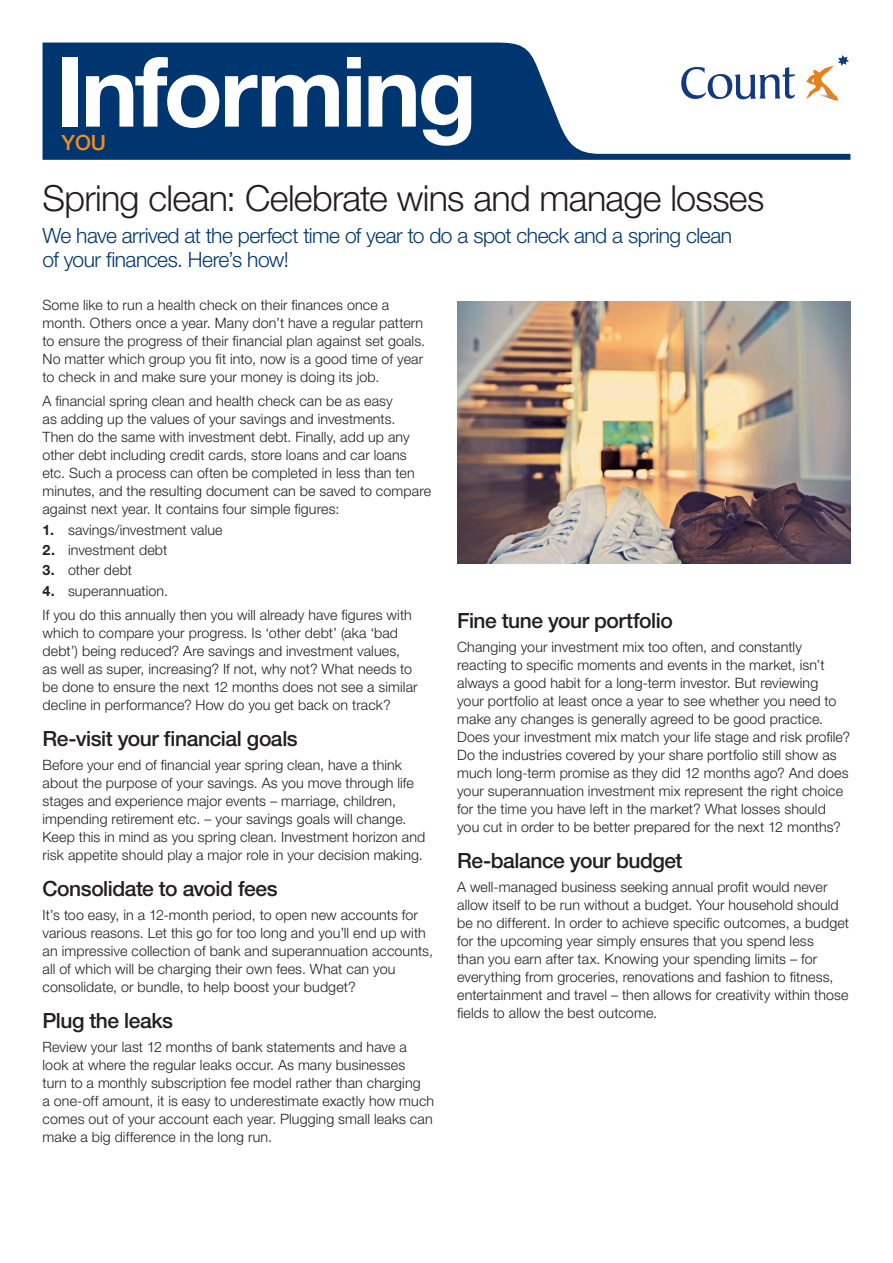
<style>
.page{position:relative;width:893px;height:1263px;background:#fff}
.page>*{position:absolute;margin:0;border:0;box-sizing:border-box;transform-origin:0 0}
._01_Count_Inform_Hea{font:700 97.5px "Helvetica Neue LT";letter-spacing:-.035em;color:#fff}
._03_Count_Heading01{font:300 36px "Helvetica Neue LT";letter-spacing:-.02em;color:#231f20}
._03_Count_Heading02{font:500 21px "Helvetica Neue LT";letter-spacing:-.02em;color:#231f20}
._01_Count_FF_introPa{font:300 21px/24px "Helvetica Neue LT";letter-spacing:-.025em;color:#003670}
._07_Count_header_tab{font:500 21px "Helvetica Neue LT";color:#f68b1f}
._01_Count_body{font:300 14.25px/18px "Helvetica Neue LT";letter-spacing:.01em;color:#231f20}
.s1{font-weight:700}
</style>
<div class="page">
<svg style="left:43px;top:43px;width:807px;height:117px;fill:#003670"></svg>
<div style="left:680px;top:47px;width:170px;height:55px;background:#fff"></div>
<svg style="left:681px;top:67px;width:114px;height:32px"></svg>
<svg style="left:806px;top:55px;width:43px;height:46px"></svg>
<img style="left:457px;top:302px;width:393px;height:262px">
<p class="_01_Count_Inform_Hea" style="left:55px;top:32px;width:423px">Informing</p>
<p class="_07_Count_header_tab" style="left:62px;top:130px;width:46px">YOU</p>
<p class="_03_Count_Heading01" style="left:43px;top:176px;width:723px">Spring clean: Celebrate wins and manage losses</p>
<p class="_01_Count_FF_introPa" style="left:43px;top:223px;width:691px">We have arrived at the perfect time of year to do a spot check and a spring clean of your finances. Here’s how!</p>
<p class="_01_Count_body" style="left:43px;top:295px;width:384px">Some like to run a health check on their finances once a month. Others once a year. Many don’t have a regular pattern to ensure the progress of their financial plan against set goals.<br>No matter which group you fit into, now is a good time of year to check in and make sure your money is doing its job.</p>
<p class="_01_Count_body" style="left:43px;top:392px;width:390px">A financial spring clean and health check can be as easy<br>as adding up the values of your savings and investments.<br>Then do the same with investment debt. Finally, add up any other debt including credit cards, store loans and car loans etc. Such a process can often be completed in less than ten minutes, and the resulting document can be saved to compare against next year. It contains four simple figures:</p>
<p class="_01_Count_body" style="left:43px;top:520px;width:182px"><span class="s1">1.</span> savings/investment value</p>
<p class="_01_Count_body" style="left:43px;top:541px;width:126px"><span class="s1">2.</span> investment debt</p>
<p class="_01_Count_body" style="left:43px;top:561px;width:91px"><span class="s1">3.</span> other debt</p>
<p class="_01_Count_body" style="left:43px;top:581px;width:127px"><span class="s1">4.</span> superannuation.</p>
<p class="_01_Count_body" style="left:43px;top:606px;width:377px">If you do this annually then you will already have figures with which to compare your progress. Is ‘other debt’ (aka ‘bad debt’) being reduced? Are savings and investment values, as well as super, increasing? If not, why not? What needs to be done to ensure the next 12 months does not see a similar decline in performance? How do you get back on track?</p>
<p class="_03_Count_Heading02" style="left:43px;top:726px;width:257px">Re-visit your financial goals</p>
<p class="_01_Count_body" style="left:43px;top:756px;width:384px">Before your end of financial year spring clean, have a think about the purpose of your savings. As you move through life stages and experience major events – marriage, children, impending retirement etc. – your savings goals will change.<br>Keep this in mind as you spring clean. Investment horizon and risk appetite should play a major role in your decision making.</p>
<p class="_03_Count_Heading02" style="left:43px;top:876px;width:237px">Consolidate to avoid fees</p>
<p class="_01_Count_body" style="left:43px;top:906px;width:392px">It’s too easy, in a 12-month period, to open new accounts for various reasons. Let this go for too long and you’ll end up with an impressive collection of bank and superannuation accounts, all of which will be charging their own fees. What can you consolidate, or bundle, to help boost your budget?</p>
<p class="_03_Count_Heading02" style="left:43px;top:1008px;width:132px">Plug the leaks</p>
<p class="_01_Count_body" style="left:43px;top:1038px;width:393px">Review your last 12 months of bank statements and have a look at where the regular leaks occur. As many businesses<br>turn to a monthly subscription fee model rather than charging<br>a one-off amount, it is easy to underestimate exactly how much comes out of your account each year. Plugging small leaks can make a big difference in the long run.</p>
<p class="_03_Count_Heading02" style="left:457px;top:608px;width:217px">Fine tune your portfolio</p>
<p class="_01_Count_body" style="left:457px;top:638px;width:394px">Changing your investment mix too often, and constantly reacting to specific moments and events in the market, isn’t always a good habit for a long-term investor. But reviewing<br>your portfolio at least once a year to see whether you need to make any changes is generally agreed to be good practice.<br>Does your investment mix match your life stage and risk profile?<br>Do the industries covered by your share portfolio still show as much long-term promise as they did 12 months ago? And does your superannuation investment mix represent the right choice for the time you have left in the market? What losses should you cut in order to be better prepared for the next 12 months?</p>
<p class="_03_Count_Heading02" style="left:457px;top:848px;width:227px">Re-balance your budget</p>
<p class="_01_Count_body" style="left:457px;top:878px;width:393px">A well-managed business seeking annual profit would never allow itself to be run without a budget. Your household should be no different. In order to achieve specific outcomes, a budget for the upcoming year simply ensures that you spend less<br>than you earn after tax. Knowing your spending limits – for everything from groceries, renovations and fashion to fitness, entertainment and travel – then allows for creativity within those fields to allow the best outcome.</p>
</div>
